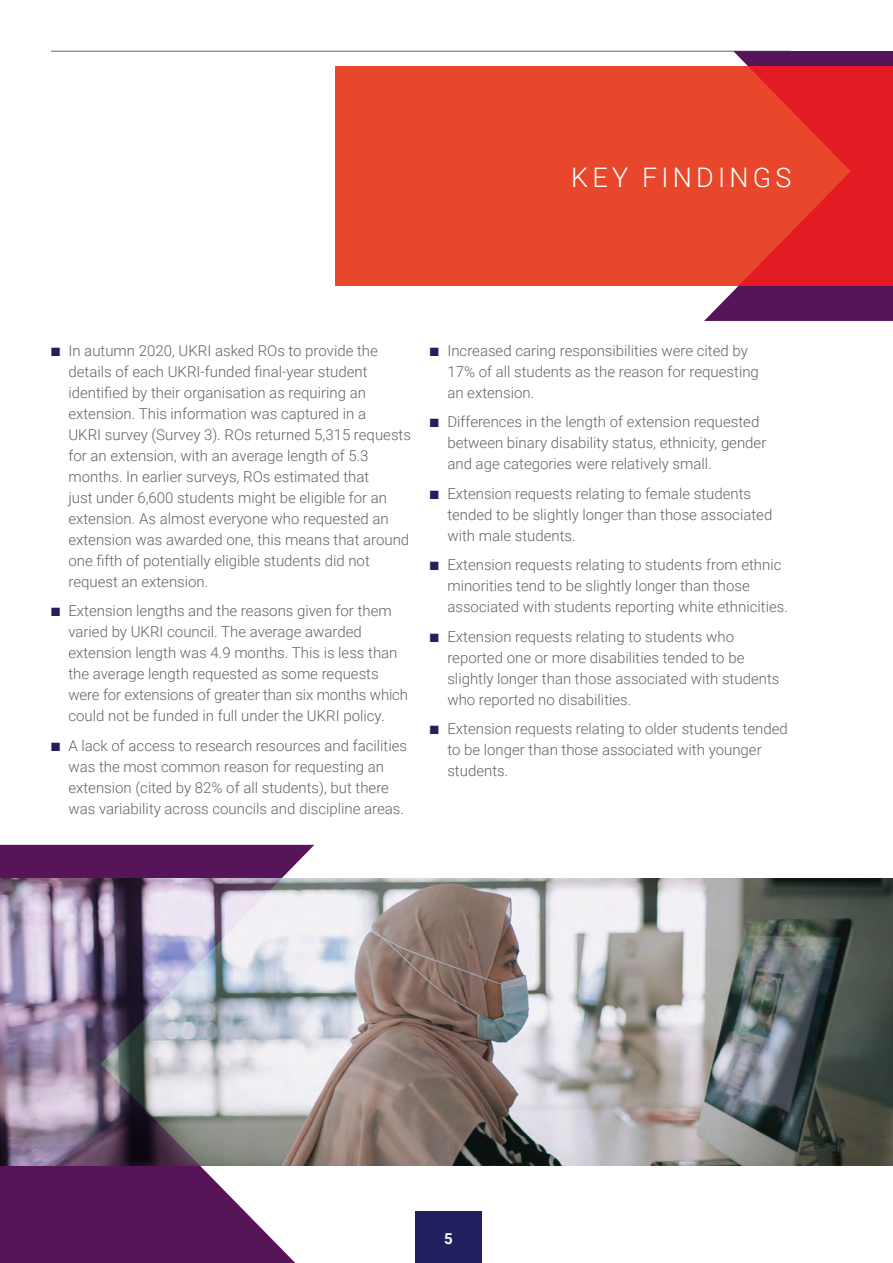
<style>
.page{position:relative;width:893px;height:1263px;background:#fff}
.page>*{position:absolute;margin:0;border:0;box-sizing:border-box;transform-origin:0 0}
.t1{font:300 27px "Roboto";letter-spacing:.155em;color:#fff}
.t2{font:300 15px/21px "Roboto";color:#646363}
.t3{font:700 15px "Roboto";color:#fff}
.s1{color:#211f5e}
</style>
<div class="page">
<hr style="left:51px;top:51px;width:740px;height:1px;background:#646363">
<div style="left:415px;top:1212px;width:67px;height:51px;background:#211f5e"></div>
<img style="left:367px;top:879px;width:526px;height:286px">
<div style="left:335px;top:67px;width:558px;height:219px;background:#e8472c"></div>
<svg style="left:704px;top:51px;width:189px;height:270px"></svg>
<img style="left:0;top:845px;width:367px;height:418px">
<h1 class="t1" style="left:571px;top:158px;width:222px">KEY FINDINGS</h1>
<p class="t2" style="left:68px;top:339px;width:344px;text-indent:-17px"><span class="s1">■</span> In autumn 2020, UKRI asked ROs to provide the details of each UKRI-funded final-year student identified by their organisation as requiring an extension. This information was captured in a<br>UKRI survey (Survey 3). ROs returned 5,315 requests for an extension, with an average length of 5.3 months. In earlier surveys, ROs estimated that<br>just under 6,600 students might be eligible for an extension. As almost everyone who requested an extension was awarded one, this means that around one fifth of potentially eligible students did not request an extension.</p>
<p class="t2" style="left:68px;top:600px;width:341px;text-indent:-17px"><span class="s1">■</span> Extension lengths and the reasons given for them varied by UKRI council. The average awarded extension length was 4.9 months. This is less than the average length requested as some requests were for extensions of greater than six months which could not be funded in full under the UKRI policy.</p>
<p class="t2" style="left:68px;top:734px;width:340px;text-indent:-17px"><span class="s1">■</span> A lack of access to research resources and facilities was the most common reason for requesting an extension (cited by 82% of all students), but there was variability across councils and discipline areas.</p>
<p class="t2" style="left:447px;top:339px;width:313px;text-indent:-17px"><span class="s1">■</span> Increased caring responsibilities were cited by<br>17% of all students as the reason for requesting an extension.</p>
<p class="t2" style="left:447px;top:411px;width:321px;text-indent:-17px"><span class="s1">■</span> Differences in the length of extension requested between binary disability status, ethnicity, gender and age categories were relatively small.</p>
<p class="t2" style="left:447px;top:482px;width:326px;text-indent:-17px"><span class="s1">■</span> Extension requests relating to female students tended to be slightly longer than those associated with male students.</p>
<p class="t2" style="left:447px;top:554px;width:342px;text-indent:-17px"><span class="s1">■</span> Extension requests relating to students from ethnic minorities tend to be slightly longer than those associated with students reporting white ethnicities.</p>
<p class="t2" style="left:447px;top:625px;width:334px;text-indent:-17px"><span class="s1">■</span> Extension requests relating to students who reported one or more disabilities tended to be slightly longer than those associated with students who reported no disabilities.</p>
<p class="t2" style="left:447px;top:718px;width:342px;text-indent:-17px"><span class="s1">■</span> Extension requests relating to older students tended to be longer than those associated with younger students.</p>
<p class="t3" style="left:444px;top:1228px;width:10px">5</p>
</div>
